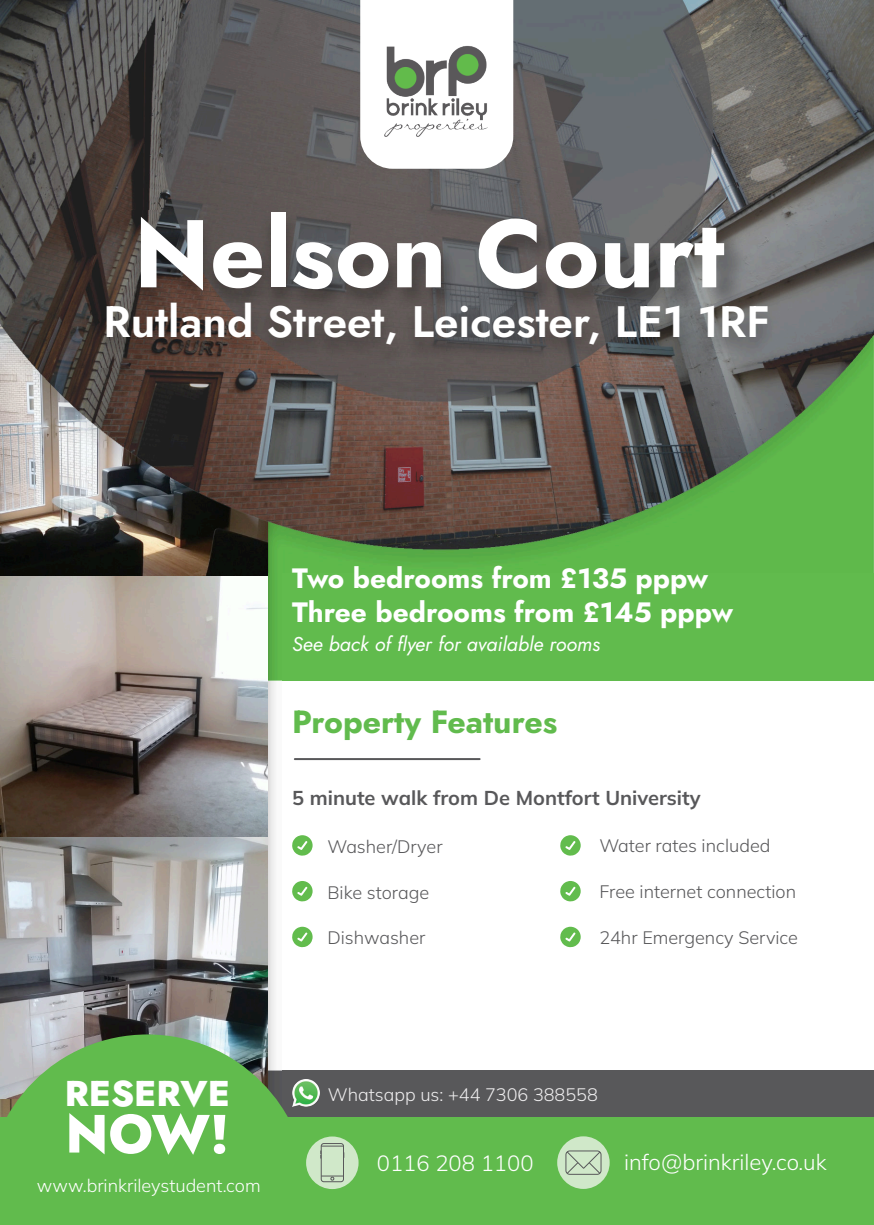
<style>
.page{position:relative;width:874px;height:1225px;background:#fff}
.page>*{position:absolute;margin:0;border:0;box-sizing:border-box;transform-origin:0 0}
.t1{font:700 96px "Jost";color:#fff}
.t2{font:800 53.8px "Jost";color:#fff}
.t3{font:600 44px "Jost";color:#fff}
.t4{font:800 35.8px "Jost";color:#fff}
.t5{font:700 32px "Jost";color:#61bb4d}
.t6{font:700 28px/34px "Jost";color:#fff}
.t7{font:300 22px "Mulish";color:#fff}
.t8{font:700 20px "Mulish";color:#58585a}
.t9{font:italic 20px "Jost";color:#fff}
.t10{font:300 18px "Mulish";color:#58585a}
.t11{font:300 18px "Mulish";color:#fff}
.t12{font:300 18px "Mulish";color:#efeeef}
</style>
<div class="page">
<div style="left:0;top:1070px;width:873px;height:107px;background:#58585a"></div>
<img style="left:308px;top:1080px;width:11px;height:27px">
<div style="left:127px;top:325px;width:746px;height:355px;background:#61bb4d"></div>
<img style="left:0;top:575px;width:268px;height:262px">
<img style="left:0;top:837px;width:268px;height:197px">
<svg style="left:0;top:1034px;width:308px;height:83px;background:#78b46e"></svg>
<div style="left:0;top:1117px;width:873px;height:108px;background:#61bb4d"></div>
<img style="left:0;top:0;width:873px;height:572px">
<svg style="left:560px;top:835px;width:20px;height:21px"></svg>
<svg style="left:560px;top:881px;width:20px;height:21px"></svg>
<svg style="left:560px;top:927px;width:20px;height:20px"></svg>
<svg style="left:292px;top:835px;width:20px;height:21px"></svg>
<svg style="left:292px;top:881px;width:20px;height:21px"></svg>
<svg style="left:292px;top:927px;width:20px;height:20px"></svg>
<img style="left:161px;top:0;width:551px;height:402px">
<svg style="left:360px;top:0;width:153px;height:169px"></svg>
<img style="left:385px;top:23px;width:111px;height:116px">
<img style="left:93px;top:210px;width:686px;height:157px">
<hr style="left:295px;top:758px;width:184px;height:2px;background:#58585a">
<div style="left:557px;top:1136px;width:52px;height:53px;background:#d0e8c9;border-radius:50%"></div>
<svg style="left:565px;top:1150px;width:36px;height:25px"></svg>
<div style="left:306px;top:1136px;width:52px;height:53px;background:#d0e8c9;border-radius:50%"></div>
<div style="left:321px;top:1143px;width:23px;height:39px;border:1px solid #58585a;border-radius:3px"></div>
<svg style="left:321px;top:1175px;width:22px;height:6px"></svg>
<svg style="left:320px;top:1146px;width:24px;height:12px"></svg>
<h1 class="t1" style="left:134px;top:185px;width:592px">Nelson Court</h1>
<h3 class="t3" style="left:103px;top:290px;width:668px">Rutland Street, Leicester, LE1 1RF</h3>
<h3 class="t6" style="left:292px;top:562px;width:442px">Two bedrooms from £135 pppw<br>Three bedrooms from £145 pppw</h3>
<p class="t9" style="left:292px;top:629px;width:309px">See back of flyer for available rooms</p>
<h3 class="t5" style="left:292px;top:699px;width:267px">Property Features</h3>
<p class="t8" style="left:292px;top:785px;width:410px">5 minute walk from De Montfort University</p>
<h3 class="t4" style="left:65px;top:1067px;width:167px">RESERVE</h3>
<h2 class="t2" style="left:65px;top:1095px;width:165px">NOW!</h2>
<p class="t11" style="left:37px;top:1174px;width:225px">www.brinkrileystudent.com</p>
<p class="t10" style="left:327px;top:835px;width:117px">Washer/Dryer</p>
<p class="t10" style="left:327px;top:880px;width:103px">Bike storage</p>
<p class="t10" style="left:327px;top:926px;width:99px">Dishwasher</p>
<p class="t10" style="left:599px;top:834px;width:172px">Water rates included</p>
<p class="t10" style="left:599px;top:880px;width:198px">Free internet connection</p>
<p class="t10" style="left:599px;top:926px;width:200px">24hr Emergency Service</p>
<p class="t12" style="left:328px;top:1082px;width:271px">Whatsapp us: +44 7306 388558</p>
<p class="t7" style="left:377px;top:1149px;width:158px">0116 208 1100</p>
<p class="t7" style="left:624px;top:1148px;width:204px">info@brinkriley.co.uk</p>
</div>
